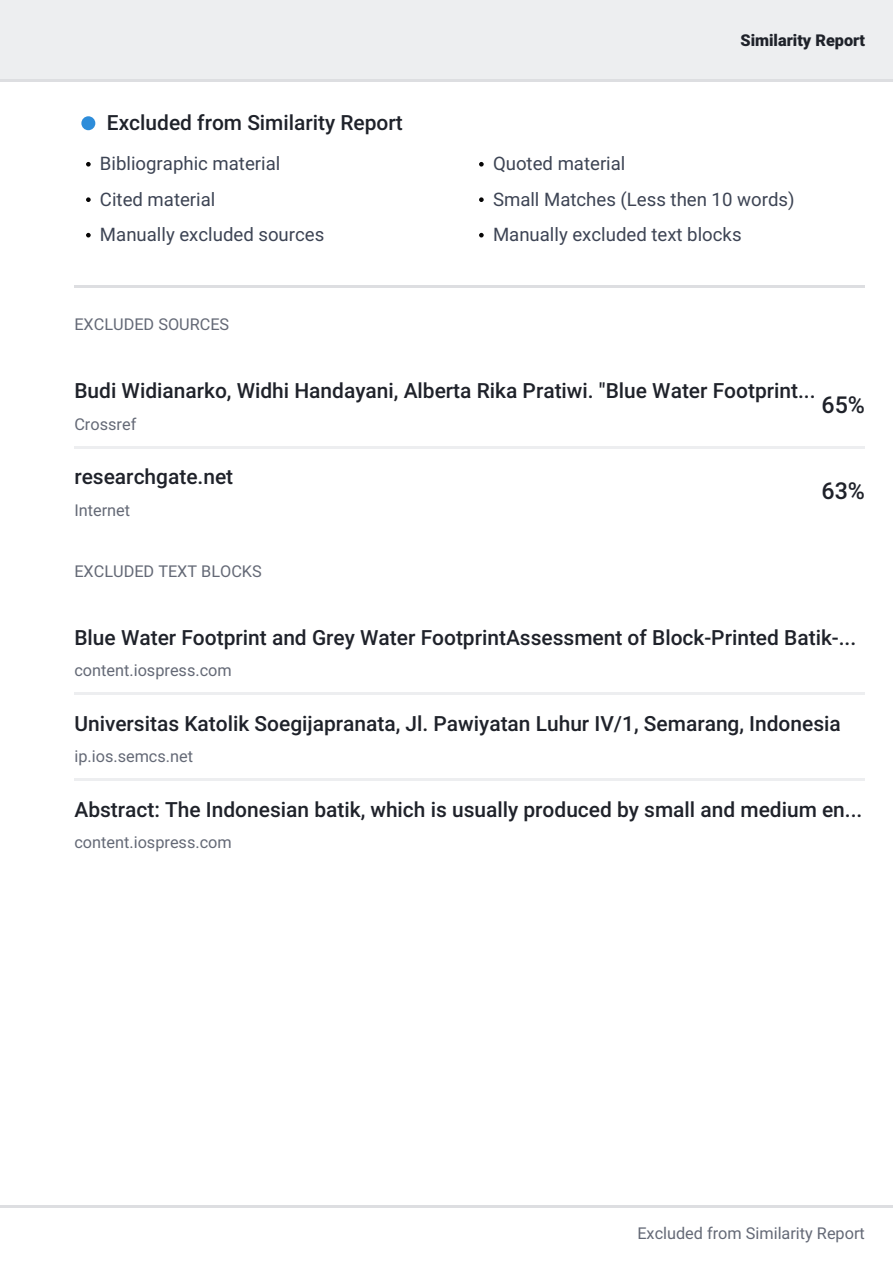
<style>
.page{position:relative;width:893px;height:1263px;background:#fff}
.page>*{position:absolute;margin:0;border:0;box-sizing:border-box;transform-origin:0 0}
.t1{font:23.25px "Roboto+Noto Sans CJK SC Medium";color:#1f222a}
.t2{font:21px "Roboto+Noto Sans CJK SC Medium";color:#1f222a}
.t3{font:18.6px "Roboto+Noto Sans CJK SC Regular";color:#3d4454}
.t4{font:16.35px "Roboto+Noto Sans CJK SC Regular";color:#646976}
.t5{font:16.35px "Roboto+Noto Sans CJK SC Black";color:#1f222a}
</style>
<div class="page">
<div style="left:0;top:0;width:893px;height:81px;background:#edeef0"></div>
<hr style="left:0;top:79px;width:893px;height:2px;background:#dddee1">
<div style="left:81px;top:116px;width:14px;height:14px;background:#2e8dda;border-radius:50%"></div>
<svg style="left:86px;top:162px;width:5px;height:5px"></svg>
<svg style="left:479px;top:162px;width:5px;height:5px"></svg>
<svg style="left:86px;top:197px;width:5px;height:5px"></svg>
<svg style="left:479px;top:197px;width:5px;height:5px"></svg>
<svg style="left:86px;top:233px;width:5px;height:4px"></svg>
<svg style="left:479px;top:233px;width:5px;height:4px"></svg>
<hr style="left:74px;top:285px;width:791px;height:3px;background:#dddee1">
<hr style="left:74px;top:446px;width:791px;height:2px;background:#edeef0">
<hr style="left:74px;top:692px;width:791px;height:3px;background:#edeef0">
<hr style="left:74px;top:778px;width:791px;height:3px;background:#edeef0">
<hr style="left:0;top:1205px;width:893px;height:2px;background:#dddee1">
<p class="t5" style="left:740px;top:31px;width:126px">Similarity Report</p>
<p class="t2" style="left:107px;top:111px;width:297px">Excluded from Similarity Report</p>
<p class="t3" style="left:100px;top:153px;width:182px">Bibliographic material</p>
<p class="t3" style="left:493px;top:153px;width:134px">Quoted material</p>
<p class="t3" style="left:100px;top:189px;width:117px">Cited material</p>
<p class="t3" style="left:493px;top:189px;width:303px">Small Matches (Less then 10 words)</p>
<p class="t3" style="left:100px;top:224px;width:226px">Manually excluded sources</p>
<p class="t3" style="left:493px;top:224px;width:250px">Manually excluded text blocks</p>
<p class="t4" style="left:74px;top:315px;width:156px">EXCLUDED SOURCES</p>
<p class="t2" style="left:74px;top:379px;width:743px">Budi Widianarko, Widhi Handayani, Alberta Rika Pratiwi. "Blue Water Footprint...</p>
<p class="t4" style="left:74px;top:414px;width:63px">Crossref</p>
<p class="t1" style="left:822px;top:391px;width:45px">65%</p>
<p class="t2" style="left:74px;top:465px;width:160px">researchgate.net</p>
<p class="t4" style="left:74px;top:500px;width:57px">Internet</p>
<p class="t1" style="left:822px;top:477px;width:45px">63%</p>
<p class="t4" style="left:74px;top:562px;width:189px">EXCLUDED TEXT BLOCKS</p>
<p class="t2" style="left:74px;top:625px;width:783px">Blue Water Footprint and Grey Water FootprintAssessment of Block-Printed Batik-...</p>
<p class="t4" style="left:74px;top:661px;width:159px">content.iospress.com</p>
<p class="t2" style="left:74px;top:711px;width:768px">Universitas Katolik Soegijapranata, Jl. Pawiyatan Luhur IV/1, Semarang, Indonesia</p>
<p class="t4" style="left:74px;top:747px;width:120px">ip.ios.semcs.net</p>
<p class="t2" style="left:74px;top:797px;width:789px">Abstract: The Indonesian batik, which is usually produced by small and medium en...</p>
<p class="t4" style="left:74px;top:833px;width:159px">content.iospress.com</p>
<p class="t4" style="left:637px;top:1224px;width:229px">Excluded from Similarity Report</p>
</div>
